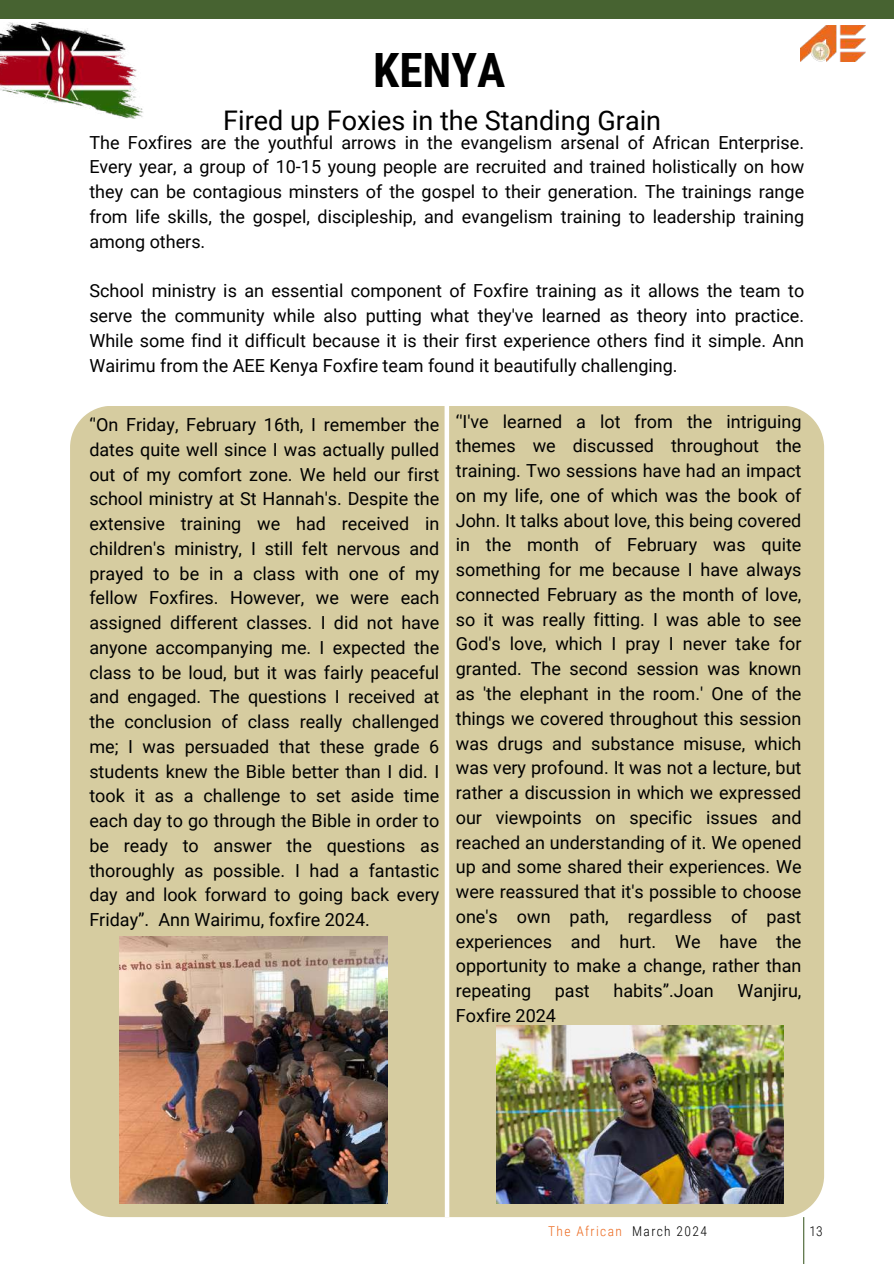
<style>
.page{position:relative;width:894px;height:1264px;background:#fff}
.page>*{position:absolute;margin:0;border:0;box-sizing:border-box;transform-origin:0 0}
.t1{font:700 47.25px "Roboto Condensed";color:#000}
.t2{font:27px "Roboto";color:#000}
.t3{font:18px/24.8px "Roboto";color:#000;text-align:justify}
.t4{font:300 13.5px "Roboto Condensed";letter-spacing:.1em;color:#ec6a20}
.t5{font:300 13.5px "Roboto Condensed";color:#000}
.s1{color:#000}
</style>
<div class="page">
<div style="left:0;top:0;width:893px;height:19px;background:#476331"></div>
<img style="left:800px;top:26px;width:65px;height:36px">
<div style="left:70px;top:406px;width:753px;height:811px;background:#d6cca0"></div>
<hr style="left:802px;top:1217px;width:2px;height:46px;background:#476331">
<img style="left:0;top:22px;width:143px;height:96px">
<img style="left:120px;top:936px;width:267px;height:267px">
<img style="left:496px;top:1025px;width:287px;height:178px">
<div style="left:444px;top:401px;width:5px;height:816px;background:#fff"></div>
<h1 class="t1" style="left:373px;top:43px;width:134px">KENYA</h1>
<h2 class="t2" style="left:223px;top:104px;width:439px">Fired up Foxies in the Standing Grain</h2>
<p class="t3" style="left:89px;top:130px;width:716px">The Foxfires are the youthful arrows in the evangelism arsenal of African Enterprise.<br>Every year, a group of 10-15 young people are recruited and trained holistically on how they can be contagious minsters of the gospel to their generation. The trainings range from life skills, the gospel, discipleship, and evangelism training to leadership training among others.</p>
<p class="t3" style="left:89px;top:279px;width:716px">School ministry is an essential component of Foxfire training as it allows the team to serve the community while also putting what they've learned as theory into practice.<br>While some find it difficult because it is their first experience others find it simple. Ann Wairimu from the AEE Kenya Foxfire team found it beautifully challenging.</p>
<p class="t3" style="left:89px;top:412px;width:351px">‘'On Friday, February 16th, I remember the dates quite well since I was actually pulled out of my comfort zone. We held our first school ministry at St Hannah's. Despite the extensive training we had received in children's ministry, I still felt nervous and prayed to be in a class with one of my fellow Foxfires. However, we were each assigned different classes. I did not have anyone accompanying me. I expected the class to be loud, but it was fairly peaceful and engaged. The questions I received at the conclusion of class really challenged me; I was persuaded that these grade 6 students knew the Bible better than I did. I took it as a challenge to set aside time each day to go through the Bible in order to be ready to answer the questions as thoroughly as possible. I had a fantastic day and look forward to going back every Friday”. Ann Wairimu, foxfire 2024.</p>
<p class="t3" style="left:455px;top:409px;width:347px">‘'I've learned a lot from the intriguing themes we discussed throughout the training. Two sessions have had an impact on my life, one of which was the book of John. It talks about love, this being covered in the month of February was quite something for me because I have always connected February as the month of love, so it was really fitting. I was able to see God's love, which I pray I never take for granted. The second session was known as 'the elephant in the room.' One of the things we covered throughout this session was drugs and substance misuse, which was very profound. It was not a lecture, but rather a discussion in which we expressed our viewpoints on specific issues and reached an understanding of it. We opened up and some shared their experiences. We were reassured that it's possible to choose one's own path, regardless of past experiences and hurt. We have the opportunity to make a change, rather than repeating</p>
<p class="t3" style="left:554px;top:978px;width:37px">past</p>
<p class="t3" style="left:613px;top:978px;width:102px">habits”.Joan</p>
<p class="t3" style="left:737px;top:978px;width:65px">Wanjiru,</p>
<p class="t3" style="left:455px;top:1003px;width:102px">Foxfire 2024</p>
<p class="t4" style="left:548px;top:1223px;width:160px">The African <span class="s1">March 2024</span></p>
<p class="t5" style="left:809px;top:1223px;width:15px">13</p>
</div>
